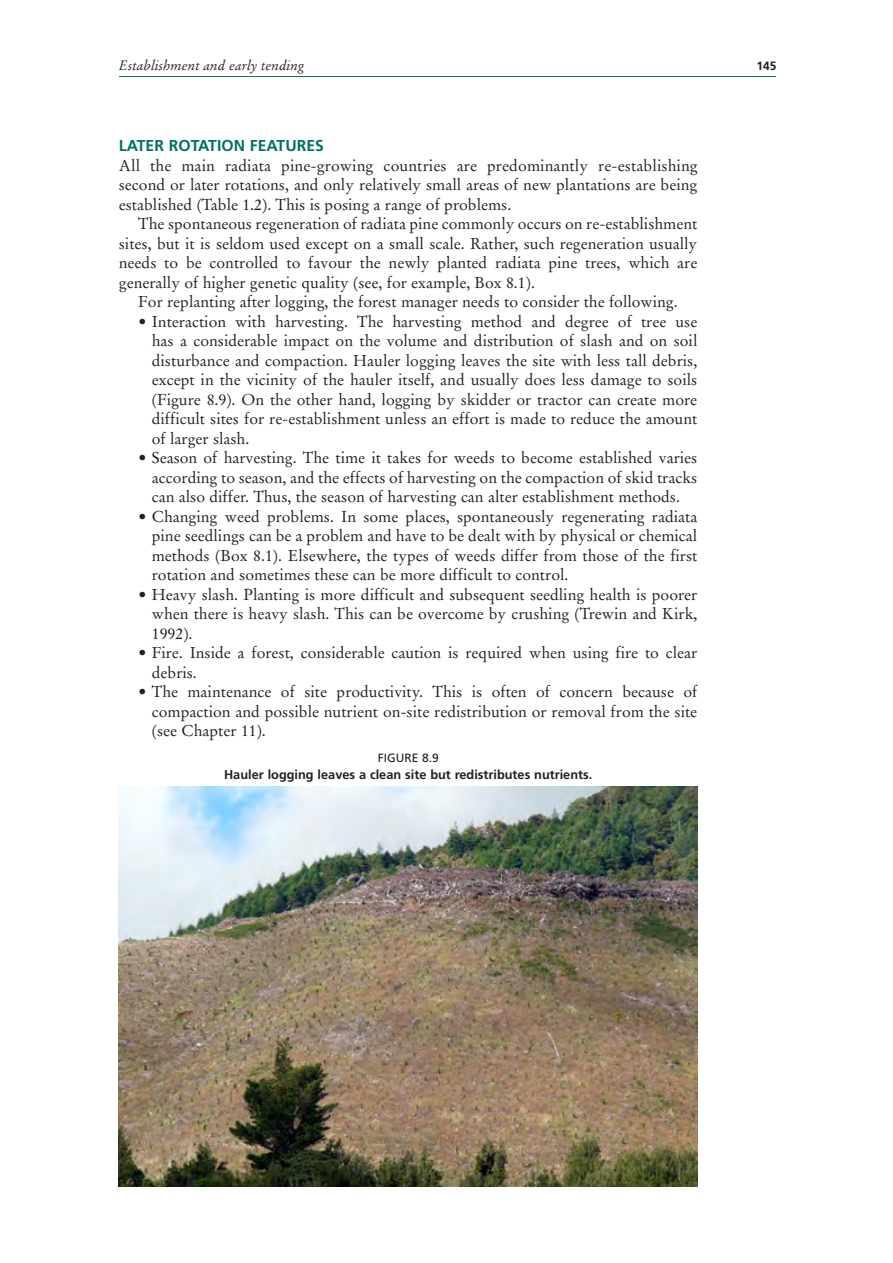
<style>
.page{position:relative;width:893px;height:1263px;background:#fff}
.page>*{position:absolute;margin:0;border:0;box-sizing:border-box;transform-origin:0 0}
.t1{font:15.75px/19.5px "Stempel Garamond LT Std";color:#231f20;text-align:justify}
.t2{font:700 15.75px "Frutiger LT Std";color:#007161}
.t3{font:italic 13.5px "Stempel Garamond LT Std";color:#231f20}
.t4{font:700 12.75px "Frutiger LT Std";color:#231f20}
.t5{font:12px "Frutiger LT Std";color:#231f20}
.t6{font:700 12px "Frutiger LT Std";color:#231f20}
</style>
<div class="page">
<hr style="left:119px;top:76px;width:657px;height:1px;background:#007161">
<img style="left:119px;top:786px;width:578px;height:400px">
<p class="t3" style="left:119px;top:57px;width:187px">Establishment and early tending</p>
<p class="t6" style="left:757px;top:59px;width:22px">145</p>
<p class="t2" style="left:119px;top:137px;width:207px">LATER ROTATION FEATURES</p>
<p class="t1" style="left:119px;top:156px;width:580px">All the main radiata pine-growing countries are predominantly re-establishing second or later rotations, and only relatively small areas of new plantations are being established (Table 1.2). This is posing a range of problems.</p>
<p class="t1" style="left:119px;top:214px;width:580px;text-indent:19px">The spontaneous regeneration of radiata pine commonly occurs on re-establishment sites, but it is seldom used except on a small scale. Rather, such regeneration usually needs to be controlled to favour the newly planted radiata pine trees, which are generally of higher genetic quality (see, for example, Box 8.1).</p>
<p class="t1" style="left:138px;top:292px;width:541px">For replanting after logging, the forest manager needs to consider the following.</p>
<p class="t1" style="left:152px;top:312px;width:547px;text-indent:-13px">• Interaction with harvesting. The harvesting method and degree of tree use has a considerable impact on the volume and distribution of slash and on soil disturbance and compaction. Hauler logging leaves the site with less tall debris, except in the vicinity of the hauler itself, and usually does less damage to soils (Figure 8.9). On the other hand, logging by skidder or tractor can create more difficult sites for re-establishment unless an effort is made to reduce the amount of larger slash.</p>
<p class="t1" style="left:152px;top:448px;width:547px;text-indent:-13px">• Season of harvesting. The time it takes for weeds to become established varies according to season, and the effects of harvesting on the compaction of skid tracks can also differ. Thus, the season of harvesting can alter establishment methods.</p>
<p class="t1" style="left:152px;top:507px;width:547px;text-indent:-13px">• Changing weed problems. In some places, spontaneously regenerating radiata pine seedlings can be a problem and have to be dealt with by physical or chemical methods (Box 8.1). Elsewhere, the types of weeds differ from those of the first rotation and sometimes these can be more difficult to control.</p>
<p class="t1" style="left:152px;top:585px;width:547px;text-indent:-13px">• Heavy slash. Planting is more difficult and subsequent seedling health is poorer when there is heavy slash. This can be overcome by crushing (Trewin and Kirk, 1992).</p>
<p class="t1" style="left:152px;top:643px;width:547px;text-indent:-13px">• Fire. Inside a forest, considerable caution is required when using fire to clear debris.</p>
<p class="t1" style="left:152px;top:682px;width:547px;text-indent:-13px">• The maintenance of site productivity. This is often of concern because of compaction and possible nutrient on-site redistribution or removal from the site (see Chapter 11).</p>
<p class="t5" style="left:378px;top:751px;width:63px">FIGURE 8.9</p>
<p class="t4" style="left:224px;top:767px;width:370px">Hauler logging leaves a clean site but redistributes nutrients.</p>
</div>
